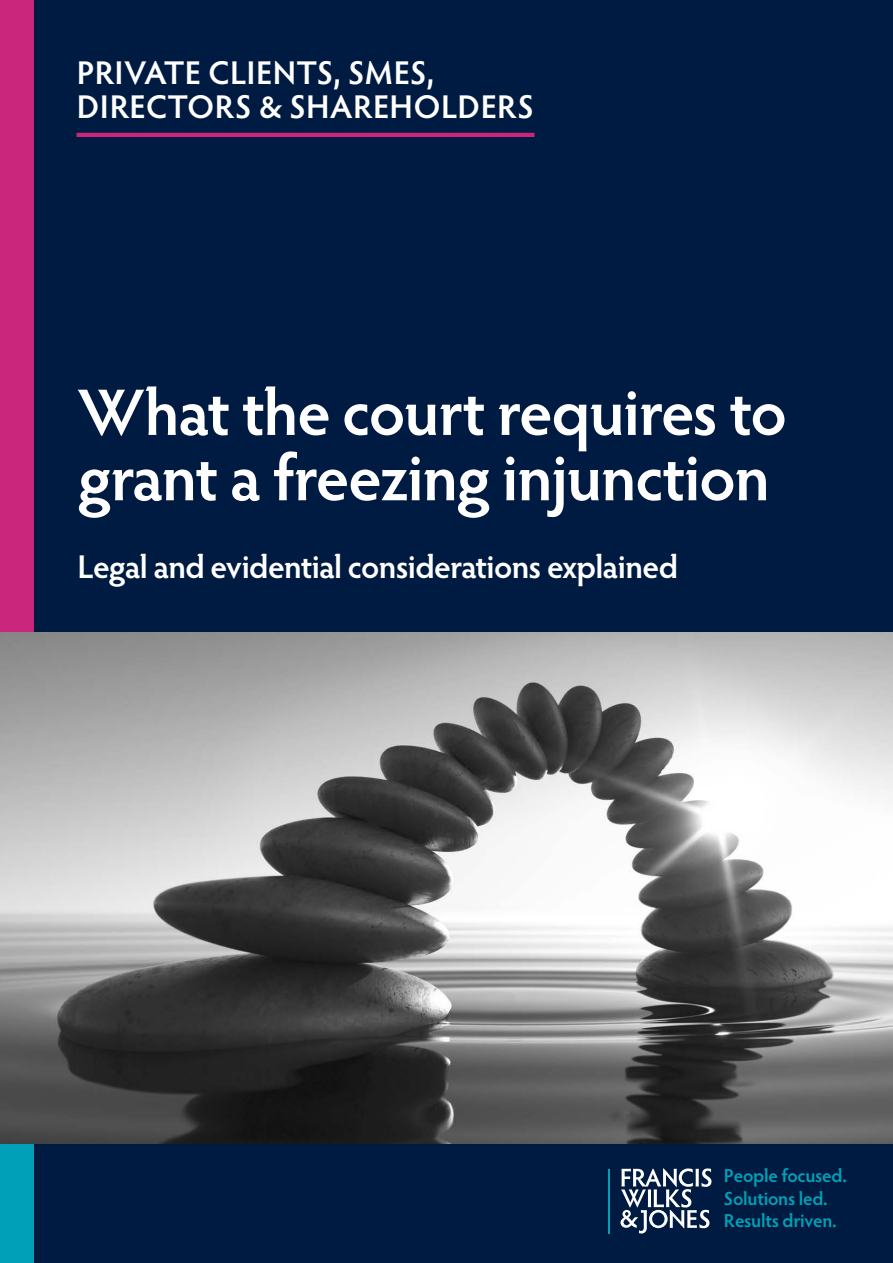
<style>
.page{position:relative;width:893px;height:1263px;background:#fff}
.page>*{position:absolute;margin:0;border:0;box-sizing:border-box;transform-origin:0 0}
.t1{font:600 66px/65.4px "Hypatia Sans Pro";letter-spacing:-.02em;color:#fff}
.t2{font:600 33px/33.9px "Hypatia Sans Pro";letter-spacing:.01em;color:#fff}
.t3{font:600 33px "Hypatia Sans Pro";letter-spacing:-.015em;color:#fff}
.t4{font:600 18.75px/22.6px "Hypatia Sans Pro";letter-spacing:-.015em;color:#00a1b8}
</style>
<div class="page">
<img style="left:0;top:632px;width:893px;height:512px">
<div style="left:0;top:0;width:893px;height:632px;background:#001b41"></div>
<div style="left:0;top:0;width:34px;height:632px;background:#ca267b"></div>
<div style="left:0;top:1144px;width:893px;height:119px;background:#001b41"></div>
<div style="left:0;top:1144px;width:34px;height:119px;background:#00a1b8"></div>
<svg style="left:620px;top:1168px;width:91px;height:65px"></svg>
<hr style="left:608px;top:1169px;width:2px;height:65px;background:#00a1b8">
<hr style="left:77px;top:133px;width:458px;height:4px;background:#ca267b">
<p class="t2" style="left:77px;top:54px;width:459px">PRIVATE CLIENTS, SMES,<br>DIRECTORS &amp; SHAREHOLDERS</p>
<p class="t1" style="left:78px;top:377px;width:711px">What the court requires to grant a freezing injunction</p>
<p class="t3" style="left:78px;top:543px;width:602px">Legal and evidential considerations explained</p>
<p class="t4" style="left:724px;top:1164px;width:124px">People focused.<br>Solutions led.<br>Results driven.</p>
</div>
